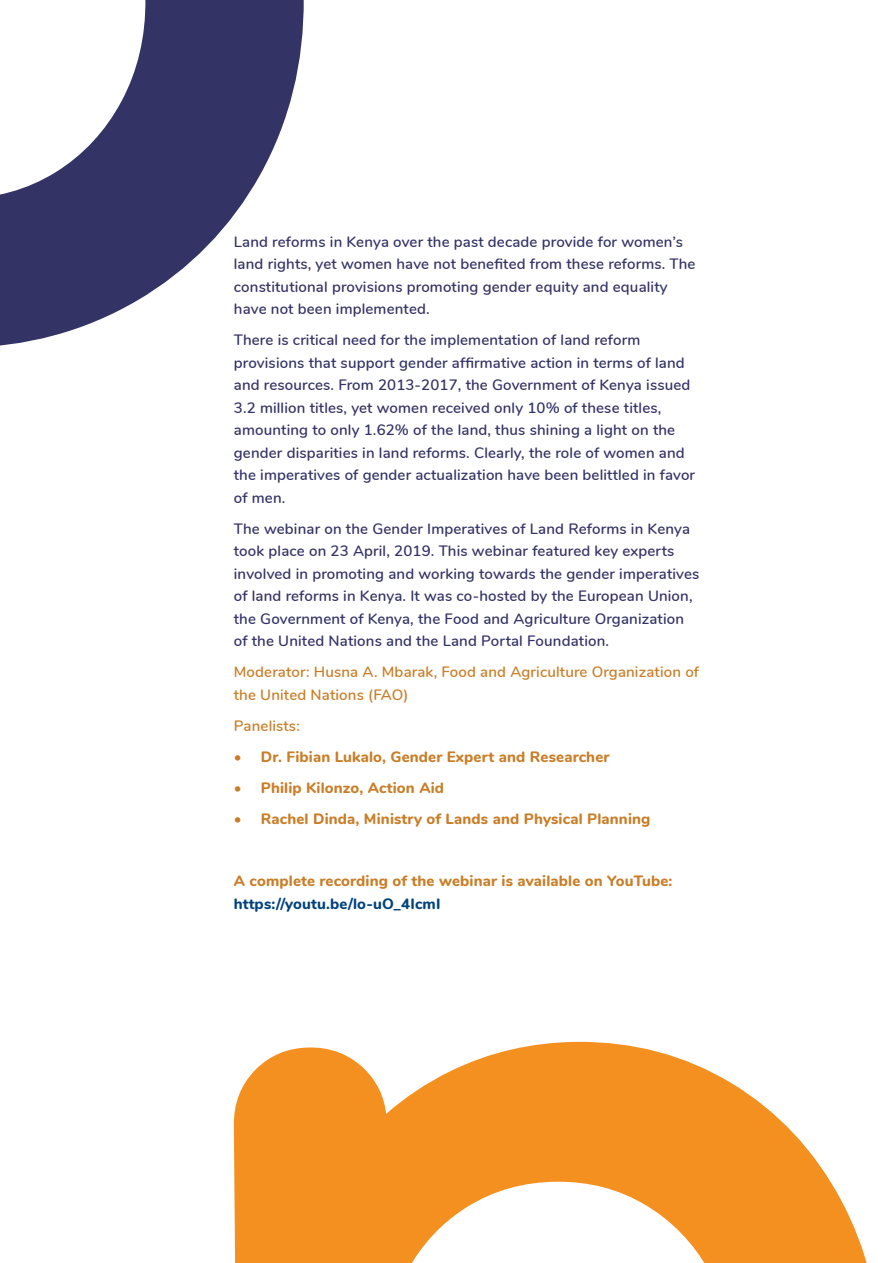
<style>
.page{position:relative;width:893px;height:1263px;background:#fff}
.page>*{position:absolute;margin:0;border:0;box-sizing:border-box;transform-origin:0 0}
.t1{font:600 15px/22.5px "Nunito";letter-spacing:.01em;color:#336}
.t2{font:800 15px/22.5px "Nunito";letter-spacing:.01em;color:#c97d26}
.t3{font:600 15px/22.5px "Nunito";letter-spacing:.01em;color:#c97d26}
.s1{color:#01427c}
</style>
<div class="page">
<svg style="left:0;top:0;width:304px;height:346px;fill:#336"></svg>
<svg style="left:234px;top:1041px;width:633px;height:222px;fill:#f4901f"></svg>
<p class="t1" style="left:234px;top:230px;width:463px">Land reforms in Kenya over the past decade provide for women’s land rights, yet women have not benefited from these reforms. The constitutional provisions promoting gender equity and equality have not been implemented.</p>
<p class="t1" style="left:234px;top:328px;width:463px">There is critical need for the implementation of land reform provisions that support gender affirmative action in terms of land and resources. From 2013-2017, the Government of Kenya issued 3.2 million titles, yet women received only 10% of these titles, amounting to only 1.62% of the land, thus shining a light on the gender disparities in land reforms. Clearly, the role of women and the imperatives of gender actualization have been belittled in favor of men.</p>
<p class="t1" style="left:234px;top:517px;width:467px">The webinar on the Gender Imperatives of Land Reforms in Kenya took place on 23 April, 2019. This webinar featured key experts involved in promoting and working towards the gender imperatives of land reforms in Kenya. It was co-hosted by the European Union, the Government of Kenya, the Food and Agriculture Organization of the United Nations and the Land Portal Foundation.</p>
<p class="t3" style="left:234px;top:660px;width:467px">Moderator: Husna A. Mbarak, Food and Agriculture Organization of the United Nations (FAO)</p>
<p class="t3" style="left:234px;top:714px;width:68px">Panelists:</p>
<p class="t2" style="left:234px;top:745px;width:377px">• Dr. Fibian Lukalo, Gender Expert and Researcher</p>
<p class="t2" style="left:234px;top:776px;width:212px">• Philip Kilonzo, Action Aid</p>
<p class="t2" style="left:234px;top:807px;width:418px">• Rachel Dinda, Ministry of Lands and Physical Planning</p>
<p class="t2" style="left:234px;top:869px;width:440px">A complete recording of the webinar is available on YouTube: <span class="s1">https://youtu.be/lo-uO_4IcmI</span></p>
</div>
